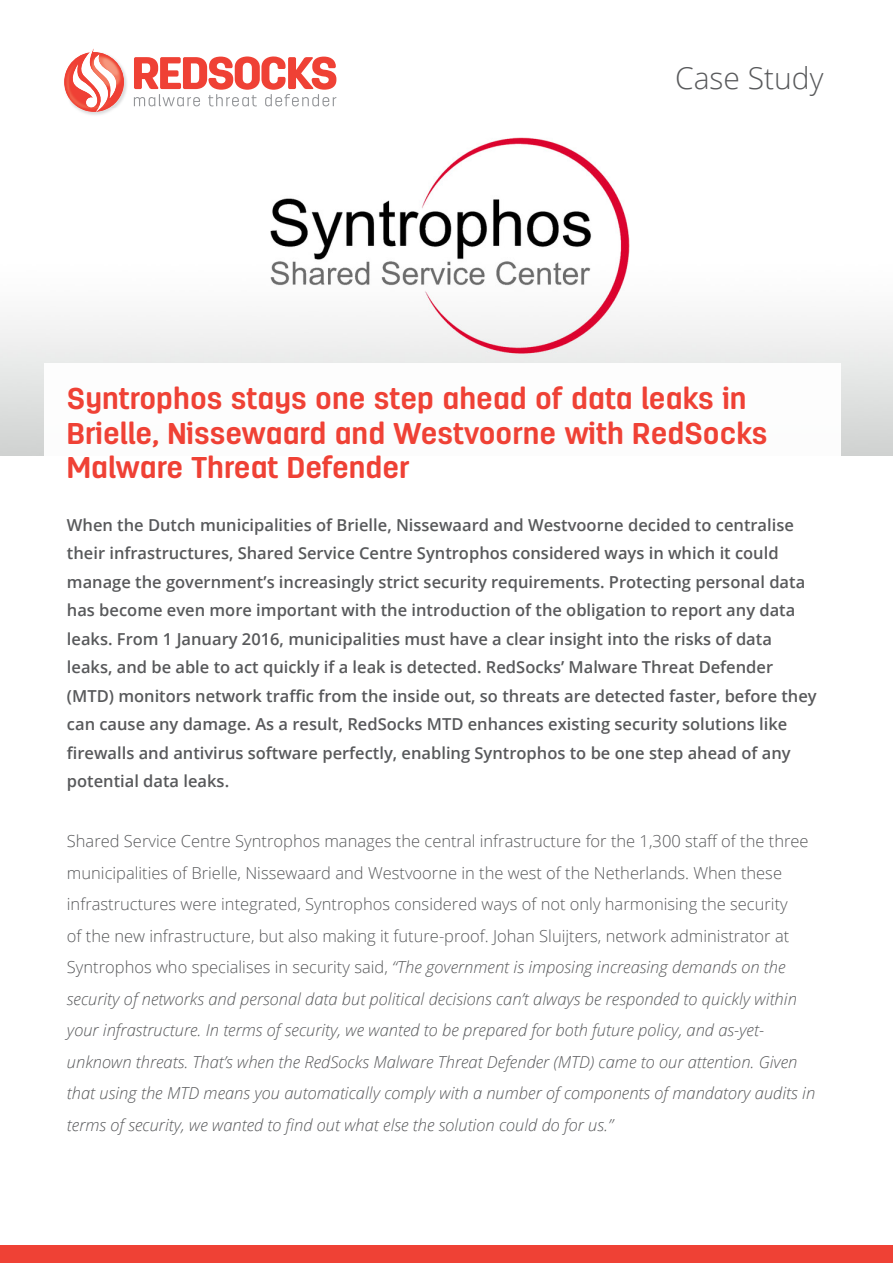
<style>
.page{position:relative;width:893px;height:1263px;background:#fff}
.page>*{position:absolute;margin:0;border:0;box-sizing:border-box;transform-origin:0 0}
.t1{font:700 30px/34.5px "Antartida Rounded";color:#ef4135}
.t2{font:300 30px "Open Sans";color:#58595b}
.t3{font:italic 300 16.5px/31.5px "Open Sans";color:#58595b}
.t4{font:600 16.5px/28.5px "Open Sans";color:#58595b}
.s1{font-style:normal}
</style>
<div class="page">
<img style="left:0;top:137px;width:893px;height:318px">
<div style="left:44px;top:364px;width:797px;height:899px;background:#fff"></div>
<img style="left:64px;top:67px;width:4px;height:30px">
<img style="left:126px;top:78px;width:25px;height:29px">
<svg style="left:68px;top:48px;width:58px;height:64px"></svg>
<svg style="left:134px;top:56px;width:202px;height:50px"></svg>
<div style="left:0;top:1246px;width:893px;height:17px;background:#ef4135"></div>
<h1 class="t2" style="left:675px;top:57px;width:150px">Case Study</h1>
<h1 class="t1" style="left:67px;top:382px;width:702px">Syntrophos stays one step ahead of data leaks in<br>Brielle, Nissewaard and Westvoorne with RedSocks<br>Malware Threat Defender</h1>
<p class="t4" style="left:67px;top:510px;width:751px">When the Dutch municipalities of Brielle, Nissewaard and Westvoorne decided to centralise their infrastructures, Shared Service Centre Syntrophos considered ways in which it could manage the government’s increasingly strict security requirements. Protecting personal data has become even more important with the introduction of the obligation to report any data leaks. From 1 January 2016, municipalities must have a clear insight into the risks of data leaks, and be able to act quickly if a leak is detected. RedSocks’ Malware Threat Defender (MTD) monitors network traffic from the inside out, so threats are detected faster, before they can cause any damage. As a result, RedSocks MTD enhances existing security solutions like firewalls and antivirus software perfectly, enabling Syntrophos to be one step ahead of any potential data leaks.</p>
<p class="t3" style="left:67px;top:825px;width:750px"><span class="s1">Shared Service Centre Syntrophos manages the central infrastructure for the 1,300 staff of the three municipalities of Brielle, Nissewaard and Westvoorne in the west of the Netherlands. When these infrastructures were integrated, Syntrophos considered ways of not only harmonising the security<br>of the new infrastructure, but also making it future-proof. Johan Sluijters, network administrator at Syntrophos who specialises in security said,</span> “The government is imposing increasing demands on the security of networks and personal data but political decisions can’t always be responded to quickly within your infrastructure. In terms of security, we wanted to be prepared for both future policy, and as-yet&shy;unknown threats. That’s when the RedSocks Malware Threat Defender (MTD) came to our attention. Given that using the MTD means you automatically comply with a number of components of mandatory audits in terms of security, we wanted to find out what else the solution could do for us.”</p>
</div>
